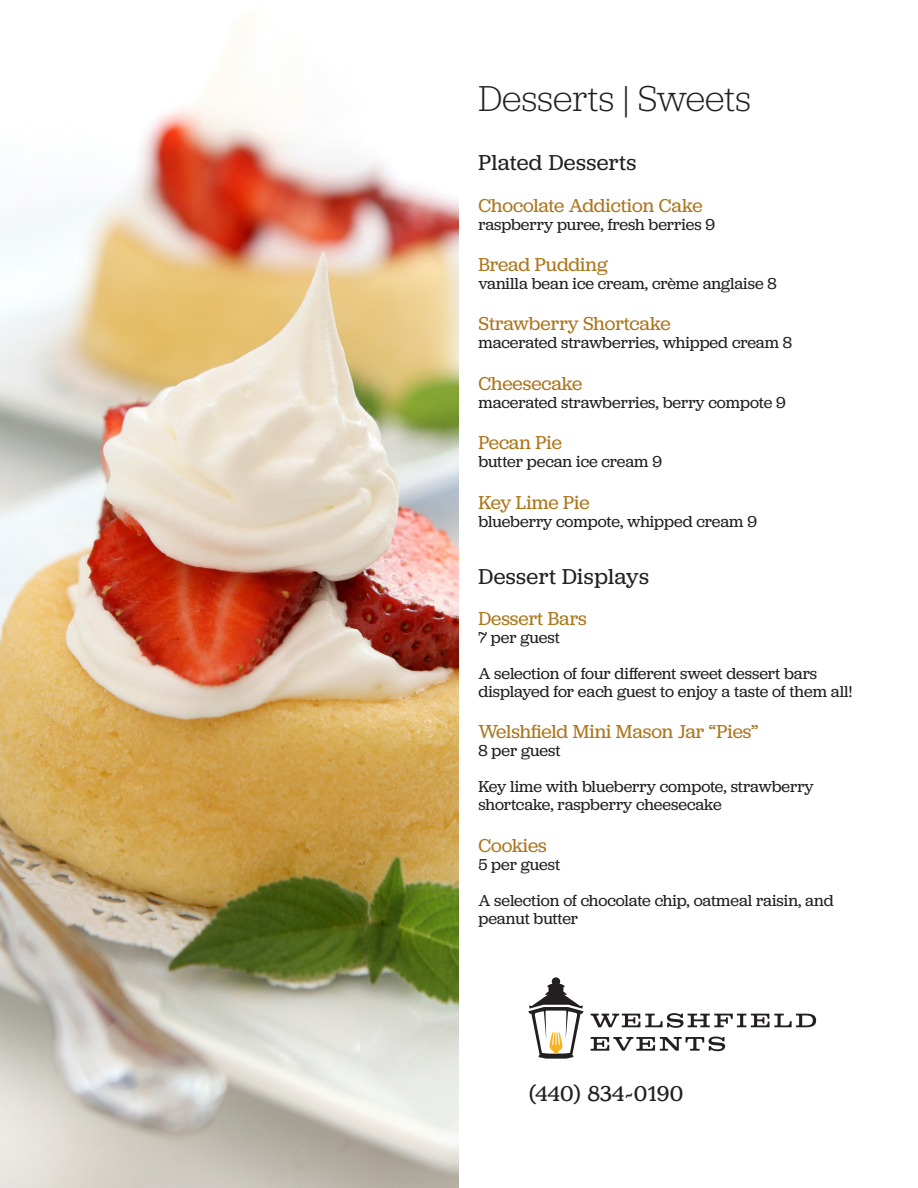
<style>
.page{position:relative;width:918px;height:1188px;background:#fff}
.page>*{position:absolute;margin:0;border:0;box-sizing:border-box;transform-origin:0 0}
.t1{font:300 37.5px "Jubilat";color:#231f20}
.t2{font:22.5px "Jubilat";letter-spacing:.02em;color:#231f20}
.t3{font:22.5px "Henriette";color:#231f20}
.t4{font:19.5px "Jubilat";color:#ac761d}
.t5{font:16.5px/18px "Jubilat";color:#231f20}
</style>
<div class="page">
<img style="left:0;top:25px;width:459px;height:1163px">
<svg style="left:591px;top:1037px;width:134px;height:14px"></svg>
<svg style="left:591px;top:1013px;width:225px;height:15px"></svg>
<svg style="left:528px;top:977px;width:56px;height:82px"></svg>
<p class="t1" style="left:478px;top:75px;width:274px">Desserts | Sweets</p>
<p class="t2" style="left:478px;top:149px;width:160px">Plated Desserts</p>
<p class="t4" style="left:478px;top:193px;width:226px">Chocolate Addiction Cake</p>
<p class="t5" style="left:478px;top:215px;width:238px">raspberry puree, fresh berries 9</p>
<p class="t4" style="left:478px;top:252px;width:131px">Bread Pudding</p>
<p class="t5" style="left:478px;top:274px;width:300px">vanilla bean ice cream, crème anglaise 8</p>
<p class="t4" style="left:478px;top:312px;width:194px">Strawberry Shortcake</p>
<p class="t5" style="left:478px;top:333px;width:315px">macerated strawberries, whipped cream 8</p>
<p class="t4" style="left:478px;top:371px;width:105px">Cheesecake</p>
<p class="t5" style="left:478px;top:393px;width:309px">macerated strawberries, berry compote 9</p>
<p class="t4" style="left:478px;top:430px;width:85px">Pecan Pie</p>
<p class="t5" style="left:478px;top:452px;width:185px">butter pecan ice cream 9</p>
<p class="t4" style="left:478px;top:490px;width:113px">Key Lime Pie</p>
<p class="t5" style="left:478px;top:512px;width:280px">blueberry compote, whipped cream 9</p>
<p class="t2" style="left:478px;top:562px;width:172px">Dessert Displays</p>
<p class="t4" style="left:478px;top:606px;width:110px">Dessert Bars</p>
<p class="t5" style="left:478px;top:628px;width:83px">7 per guest</p>
<p class="t5" style="left:478px;top:664px;width:375px">A selection of four different sweet dessert bars displayed for each guest to enjoy a taste of them all!</p>
<p class="t4" style="left:478px;top:720px;width:281px">Welshfield Mini Mason Jar “Pies”</p>
<p class="t5" style="left:478px;top:741px;width:84px">8 per guest</p>
<p class="t5" style="left:478px;top:777px;width:337px">Key lime with blueberry compote, strawberry shortcake, raspberry cheesecake</p>
<p class="t4" style="left:478px;top:833px;width:70px">Cookies</p>
<p class="t5" style="left:478px;top:855px;width:83px">5 per guest</p>
<p class="t5" style="left:478px;top:891px;width:357px">A selection of chocolate chip, oatmeal raisin, and peanut butter</p>
<p class="t3" style="left:528px;top:1080px;width:157px">(440) 834-0190</p>
</div>
